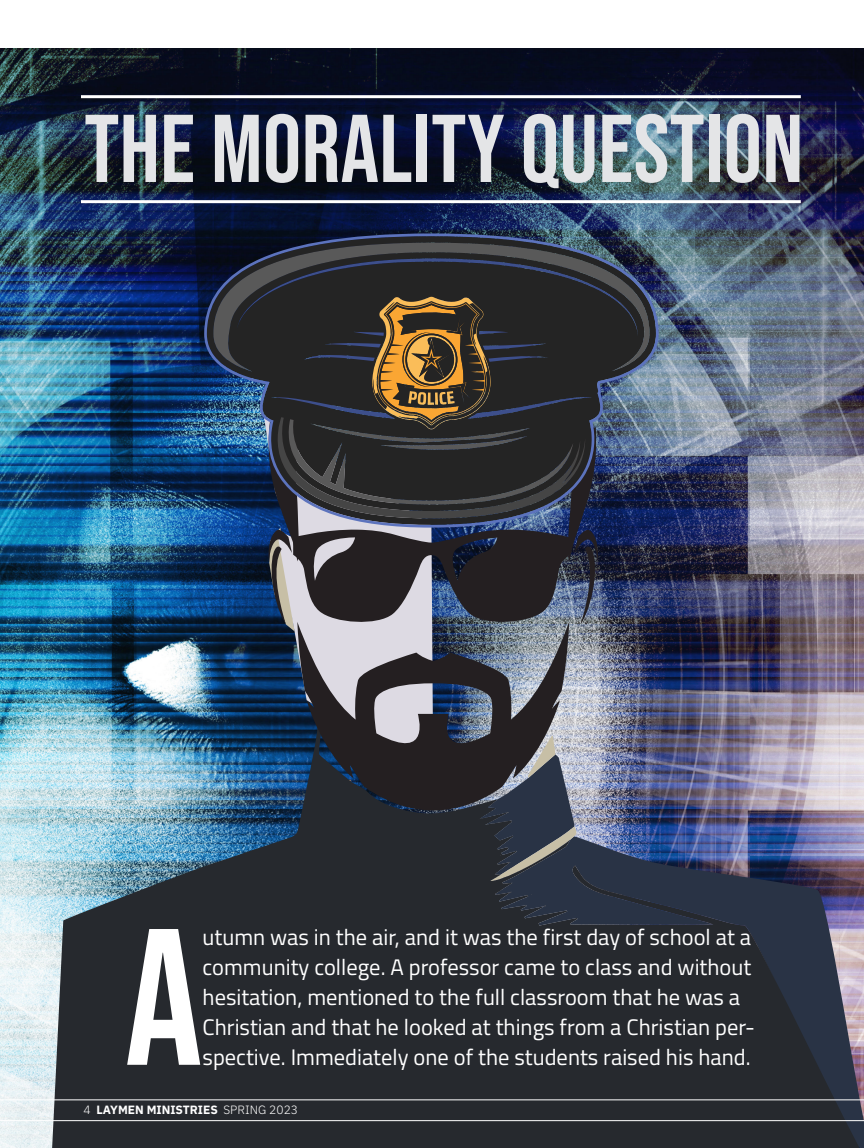
<style>
.page{position:relative;width:864px;height:1148px;background:#fff}
.page>*{position:absolute;margin:0;border:0;box-sizing:border-box;transform-origin:0 0}
.Main_Text{font:193.95px "Bebas Neue";color:#fff}
.t1{font:96px "Bebas Neue";letter-spacing:.005em;color:#e4e5e7}
.Main_Text-2{font:22.5px/30px "Titillium Web";color:#fff}
.t2{font:700 12px "IBM Plex Sans";color:#fff}
.s1{font-weight:300}
</style>
<div class="page">
<img style="left:0;top:49px;width:864px;height:1099px">
<hr style="left:81px;top:200px;width:720px;height:3px;background:#fff">
<hr style="left:81px;top:95px;width:720px;height:3px;background:#fff">
<svg style="left:264px;top:631px;width:33px;height:46px;background:#0b2647"></svg>
<svg style="left:682px;top:307px;width:6px;height:8px"></svg>
<img style="left:47px;top:677px;width:817px;height:471px">
<svg style="left:297px;top:631px;width:272px;height:179px;background:#545761"></svg>
<img style="left:204px;top:233px;width:455px;height:294px">
<svg style="left:213px;top:243px;width:437px;height:128px;background:#373c46"></svg>
<img style="left:237px;top:258px;width:401px;height:373px">
<hr style="left:0;top:1099px;width:864px;height:1px;background:#fff">
<hr style="left:0;top:1120px;width:864px;height:1px;background:#fff">
<p class="t1" style="left:84px;top:94px;width:720px">THE MORALITY QUESTION</p>
<p class="Main_Text" style="left:125px;top:888px;width:79px">A</p>
<p class="Main_Text-2" style="left:203px;top:920px;width:554px">utumn was in the air, and it was the first day of school at a community college. A professor came to class and without hesitation, mentioned to the full classroom that he was a Christian and that he looked at things from a Christian per&shy;spective. Immediately one of the students raised his hand.</p>
<p class="t2" style="left:83px;top:1100px;width:216px"><span class="s1">4</span> LAYMEN MINISTRIES <span class="s1">SPRING 2023</span></p>
</div>
